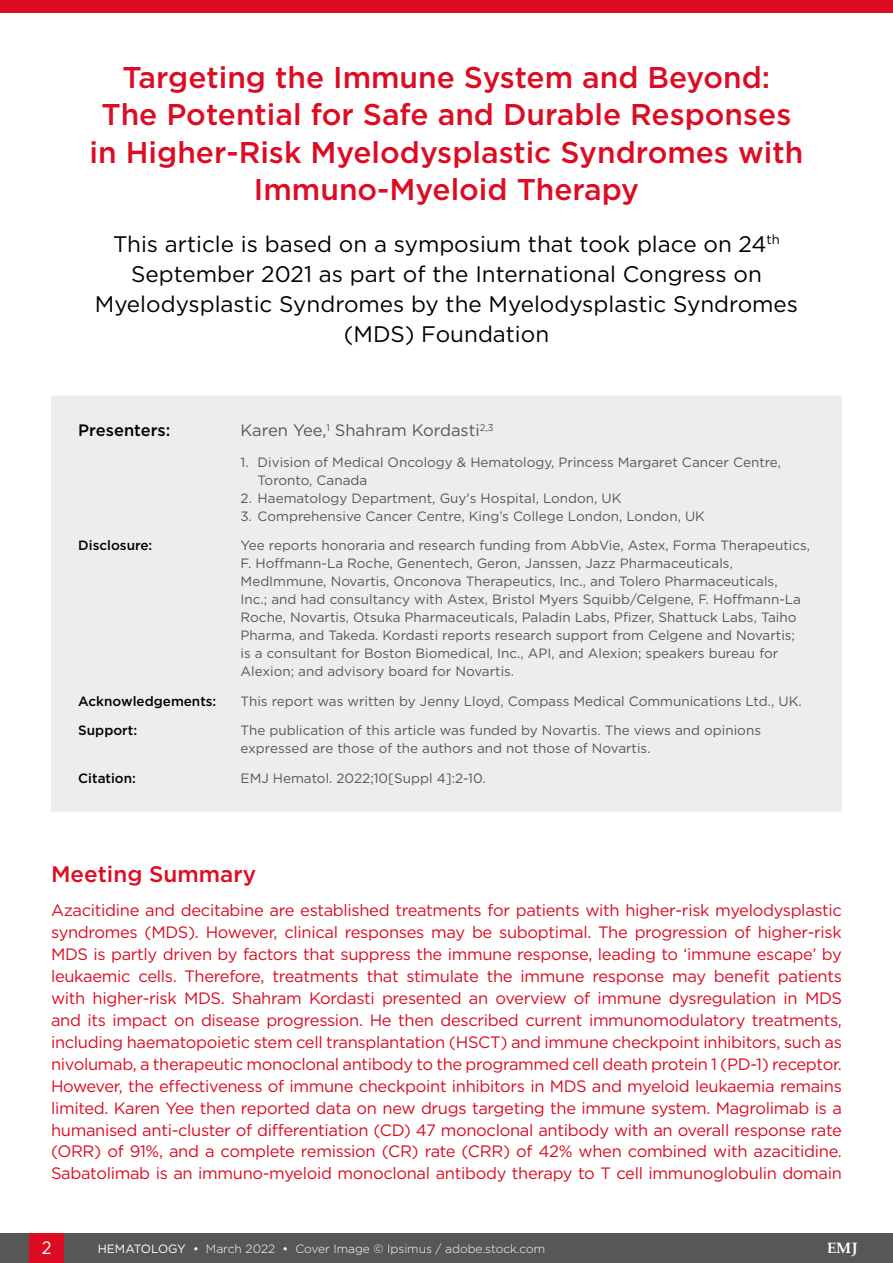
<style>
.page{position:relative;width:893px;height:1263px;background:#fff}
.page>*{position:absolute;margin:0;border:0;box-sizing:border-box;transform-origin:0 0}
.Symposium_Title{font:500 30px/37.5px "Gotham";color:#dc0c23;text-align:center}
.Symposium_Subtitle{font:22.5px/30px "Gotham";color:#000;text-align:center}
.Meeting_Summary_Head{font:500 22.5px "Gotham";color:#dc0c23}
.t1{font:18px "Gotham";color:#fff;scale:.9 1}
.Meeting_Summary_Body{font:16.5px/21.9px "Gotham";letter-spacing:-.02em;color:#dc0c23;text-align:justify}
.t2{font:16.5px "Gotham";color:#575756}
.t3{font:500 16.5px "Gotham";color:#000}
.t4{font:700 15px "Palatino Linotype";color:#fff}
.Symposium_Details_Bo{font:13.5px/18px "Gotham";color:#575756}
.Symposium_Details_He{font:500 13.5px "Gotham";color:#000}
.t5{font:300 12px "Gotham";color:#fff}
.s1{font-weight:400}
</style>
<div class="page">
<div style="left:0;top:0;width:893px;height:13px;background:#dc0c23"></div>
<div style="left:0;top:1233px;width:893px;height:30px;background:#575756"></div>
<div style="left:30px;top:1233px;width:34px;height:30px;background:#dc0c23"></div>
<div style="left:51px;top:396px;width:791px;height:416px;background:#ededed"></div>
<p class="Symposium_Title" style="left:90px;top:58px;width:715px">Targeting the Immune System and Beyond:<br>The Potential for Safe and Durable Responses in Higher-Risk Myelodysplastic Syndromes with Immuno-Myeloid Therapy</p>
<p class="Symposium_Subtitle" style="left:95px;top:228px;width:705px">This article is based on a symposium that took place on 24<sup>th </sup>September 2021 as part of the International Congress on Myelodysplastic Syndromes by the Myelodysplastic Syndromes (MDS) Foundation</p>
<p class="t3" style="left:78px;top:419px;width:94px">Presenters:</p>
<p class="t2" style="left:241px;top:420px;width:255px">Karen Yee,<sup>1</sup> Shahram Kordasti<sup>2,3</sup></p>
<p class="Symposium_Details_Bo" style="left:258px;top:453px;width:525px;text-indent:-17px">1. Division of Medical Oncology &amp; Hematology, Princess Margaret Cancer Centre,<br>Toronto, Canada</p>
<p class="Symposium_Details_Bo" style="left:241px;top:489px;width:382px">2. Haematology Department, Guy's Hospital, London, UK</p>
<p class="Symposium_Details_Bo" style="left:241px;top:507px;width:466px">3. Comprehensive Cancer Centre, King’s College London, London, UK</p>
<p class="Symposium_Details_He" style="left:78px;top:537px;width:76px">Disclosure:</p>
<p class="Symposium_Details_Bo" style="left:241px;top:536px;width:571px">Yee reports honoraria and research funding from AbbVie, Astex, Forma Therapeutics, F. Hoffmann-La Roche, Genentech, Geron, Janssen, Jazz Pharmaceuticals, MedImmune, Novartis, Onconova Therapeutics, Inc., and Tolero Pharmaceuticals,<br>Inc.; and had consultancy with Astex, Bristol Myers Squibb/Celgene, F. Hoffmann-La Roche, Novartis, Otsuka Pharmaceuticals, Paladin Labs, Pfizer, Shattuck Labs, Taiho Pharma, and Takeda. Kordasti reports research support from Celgene and Novartis;<br>is a consultant for Boston Biomedical, Inc., API, and Alexion; speakers bureau for Alexion; and advisory board for Novartis.</p>
<p class="Symposium_Details_He" style="left:78px;top:692px;width:140px">Acknowledgements:</p>
<p class="Symposium_Details_Bo" style="left:241px;top:692px;width:563px">This report was written by Jenny Lloyd, Compass Medical Communications Ltd., UK.</p>
<p class="Symposium_Details_He" style="left:78px;top:722px;width:60px">Support:</p>
<p class="Symposium_Details_Bo" style="left:241px;top:721px;width:522px">The publication of this article was funded by Novartis. The views and opinions expressed are those of the authors and not those of Novartis.</p>
<p class="Symposium_Details_He" style="left:78px;top:769px;width:59px">Citation:</p>
<p class="Symposium_Details_Bo" style="left:241px;top:769px;width:247px">EMJ Hematol. 2022;10[Suppl 4]:2-10.</p>
<p class="Meeting_Summary_Head" style="left:51px;top:859px;width:207px">Meeting Summary</p>
<p class="Meeting_Summary_Body" style="left:51px;top:899px;width:792px">Azacitidine and decitabine are established treatments for patients with higher-risk myelodysplastic syndromes (MDS). However, clinical responses may be suboptimal. The progression of higher-risk MDS is partly driven by factors that suppress the immune response, leading to ‘immune escape’ by leukaemic cells. Therefore, treatments that stimulate the immune response may benefit patients with higher-risk MDS. Shahram Kordasti presented an overview of immune dysregulation in MDS and its impact on disease progression. He then described current immunomodulatory treatments, including haematopoietic stem cell transplantation (HSCT) and immune checkpoint inhibitors, such as nivolumab, a therapeutic monoclonal antibody to the programmed cell death protein 1 (PD-1) receptor.<br>However, the effectiveness of immune checkpoint inhibitors in MDS and myeloid leukaemia remains limited. Karen Yee then reported data on new drugs targeting the immune system. Magrolimab is a humanised anti-cluster of differentiation (CD) 47 monoclonal antibody with an overall response rate (ORR) of 91%, and a complete remission (CR) rate (CRR) of 42% when combined with azacitidine.<br>Sabatolimab is an immuno-myeloid monoclonal antibody therapy to T cell immunoglobulin domain</p>
<p class="t1" style="left:42px;top:1236px;width:12px">2</p>
<p class="t5" style="left:98px;top:1241px;width:449px"><span class="s1">HEMATOLOGY •</span> March 2022 <span class="s1">•</span> Cover Image © Ipsimus / adobe.stock.com</p>
<p class="t4" style="left:827px;top:1238px;width:32px">EMJ</p>
</div>
